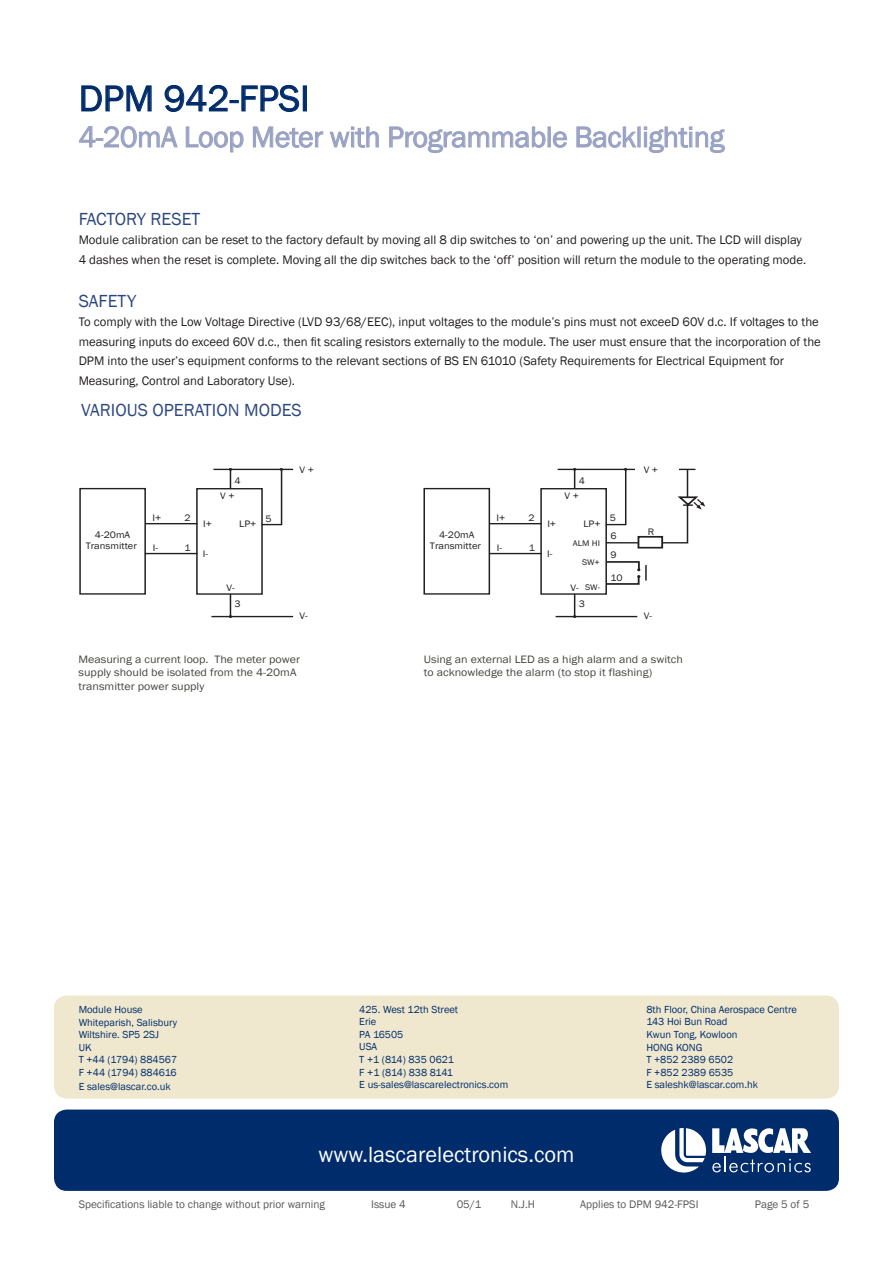
<style>
.page{position:relative;width:893px;height:1263px;background:#fff}
.page>*{position:absolute;margin:0;border:0;box-sizing:border-box;transform-origin:0 0}
.t1{font:37.5px "Franklin Gothic";color:#002c6b}
.t2{font:30px "Franklin Gothic";letter-spacing:-.015em;color:#9aa2c4}
.t3{font:22.5px "Franklin Gothic";color:#fff}
.t4{font:18px "Franklin Gothic";color:#2c477f}
.t5{font:12.75px "Franklin Gothic";color:#231f20}
.t6{font:11.25px "Franklin Gothic";color:#57585a}
.t7{font:11.1px/13.2px "Franklin Gothic";color:#474640;scale:1.09 1}
.t8{font:10.5px "Franklin Gothic";color:#002c6b}
.t9{font:10.5px "Franklin Gothic";letter-spacing:-.03em;color:#002c6b}
.t10{font:9.6px/11.6px "Franklin Gothic";color:#231f20;text-align:center;scale:1.09 1}
.t11{font:8.4px "Franklin Gothic";color:#231f20;scale:1.09 1}
</style>
<div class="page">
<div style="left:54px;top:995px;width:785px;height:103px;background:#efe8cf;border-radius:13px"></div>
<svg style="left:81px;top:85px;width:71px;height:27px"></svg>
<svg style="left:164px;top:85px;width:135px;height:27px"></svg>
<div style="left:303px;top:86px;width:3px;height:25px;border:1px solid #002c6b"></div>
<svg style="left:79px;top:126px;width:99px;height:22px"></svg>
<svg style="left:186px;top:126px;width:58px;height:27px"></svg>
<svg style="left:253px;top:126px;width:71px;height:22px"></svg>
<svg style="left:330px;top:126px;width:49px;height:22px"></svg>
<svg style="left:389px;top:126px;width:157px;height:27px"></svg>
<div style="left:548px;top:127px;width:2px;height:20px;border:1px solid #9aa2c4"></div>
<svg style="left:553px;top:131px;width:14px;height:17px"></svg>
<svg style="left:576px;top:126px;width:60px;height:22px"></svg>
<div style="left:638px;top:127px;width:2px;height:20px;border:1px solid #9aa2c4"></div>
<svg style="left:644px;top:126px;width:81px;height:27px"></svg>
<div style="left:54px;top:1109px;width:785px;height:82px;background:#002c6b;border-radius:13px"></div>
<svg style="left:712px;top:1128px;width:99px;height:44px"></svg>
<svg style="left:661px;top:1128px;width:45px;height:44px"></svg>
<div style="left:196px;top:488px;width:67px;height:107px;border:1px solid #231f20"></div>
<hr style="left:145px;top:523px;width:52px;height:1px;background:#231f20">
<hr style="left:145px;top:553px;width:52px;height:1px;background:#231f20">
<hr style="left:213px;top:469px;width:80px;height:1px;background:#231f20">
<hr style="left:211px;top:616px;width:82px;height:1px;background:#231f20">
<svg style="left:229px;top:468px;width:3px;height:21px"></svg>
<svg style="left:260px;top:468px;width:23px;height:58px"></svg>
<svg style="left:229px;top:594px;width:3px;height:24px"></svg>
<div style="left:79px;top:488px;width:67px;height:107px;border:1px solid #231f20"></div>
<div style="left:540px;top:488px;width:67px;height:107px;border:1px solid #231f20"></div>
<hr style="left:489px;top:523px;width:52px;height:1px;background:#231f20">
<hr style="left:489px;top:553px;width:53px;height:1px;background:#231f20">
<hr style="left:558px;top:469px;width:137px;height:1px;background:#231f20">
<hr style="left:556px;top:616px;width:81px;height:1px;background:#231f20">
<svg style="left:573px;top:468px;width:3px;height:21px"></svg>
<svg style="left:573px;top:594px;width:3px;height:24px"></svg>
<div style="left:423px;top:488px;width:67px;height:107px;border:1px solid #231f20"></div>
<div style="left:638px;top:536px;width:25px;height:12px;border:2px solid #231f20"></div>
<svg style="left:605px;top:560px;width:42px;height:26px"></svg>
<svg style="left:604px;top:468px;width:101px;height:76px"></svg>
<p class="t1" style="left:79px;top:75px;width:232px">DPM 942-FPSI</p>
<p class="t2" style="left:79px;top:118px;width:647px">4-20mA Loop Meter with Programmable Backlighting</p>
<p class="t4" style="left:79px;top:208px;width:123px">FACTORY RESET</p>
<p class="t5" style="left:79px;top:232px;width:725px">Module calibration can be reset to the factory default by moving all 8 dip switches to ‘on’ and powering up the unit. The LCD will display</p>
<p class="t5" style="left:79px;top:252px;width:729px">4 dashes when the reset is complete. Moving all the dip switches back to the ‘off’ position will return the module to the operating mode.</p>
<p class="t4" style="left:79px;top:290px;width:59px">SAFETY</p>
<p class="t5" style="left:79px;top:314px;width:742px">To comply with the Low Voltage Directive (LVD 93/68/EEC), input voltages to the module’s pins must not exceeD 60V d.c. If voltages to the</p>
<p class="t5" style="left:79px;top:334px;width:744px">measuring inputs do exceed 60V d.c., then fit scaling resistors externally to the module. The user must ensure that the incorporation of the</p>
<p class="t5" style="left:79px;top:353px;width:707px">DPM into the user’s equipment conforms to the relevant sections of BS EN 61010 (Safety Requirements for Electrical Equipment for</p>
<p class="t5" style="left:79px;top:373px;width:218px">Measuring, Control and Laboratory Use).</p>
<p class="t4" style="left:81px;top:398px;width:222px">VARIOUS OPERATION MODES</p>
<p class="t10" style="left:86px;top:529px;width:48px">4-20mA<br>Transmitter</p>
<p class="t10" style="left:152px;top:513px;width:10px">I+</p>
<p class="t10" style="left:153px;top:542px;width:6px">I-</p>
<p class="t10" style="left:184px;top:513px;width:7px">2</p>
<p class="t10" style="left:185px;top:542px;width:7px">1</p>
<p class="t10" style="left:234px;top:476px;width:7px">4</p>
<p class="t10" style="left:220px;top:490px;width:15px">V +</p>
<p class="t10" style="left:203px;top:518px;width:10px">I+</p>
<p class="t10" style="left:239px;top:518px;width:17px">LP+</p>
<p class="t10" style="left:203px;top:549px;width:6px">I-</p>
<p class="t10" style="left:266px;top:513px;width:7px">5</p>
<p class="t10" style="left:226px;top:582px;width:9px">V-</p>
<p class="t10" style="left:235px;top:598px;width:7px">3</p>
<p class="t10" style="left:299px;top:464px;width:15px">V +</p>
<p class="t10" style="left:299px;top:610px;width:9px">V-</p>
<p class="t10" style="left:430px;top:529px;width:48px">4-20mA<br>Transmitter</p>
<p class="t10" style="left:497px;top:513px;width:10px">I+</p>
<p class="t10" style="left:497px;top:542px;width:6px">I-</p>
<p class="t10" style="left:529px;top:513px;width:7px">2</p>
<p class="t10" style="left:529px;top:542px;width:7px">1</p>
<p class="t10" style="left:579px;top:476px;width:7px">4</p>
<p class="t10" style="left:564px;top:490px;width:15px">V +</p>
<p class="t10" style="left:547px;top:518px;width:10px">I+</p>
<p class="t10" style="left:583px;top:518px;width:17px">LP+</p>
<p class="t10" style="left:547px;top:549px;width:6px">I-</p>
<p class="t11" style="left:573px;top:538px;width:26px">ALM HI</p>
<p class="t11" style="left:582px;top:557px;width:18px">SW+</p>
<p class="t11" style="left:585px;top:582px;width:15px">SW-</p>
<p class="t10" style="left:571px;top:582px;width:9px">V-</p>
<p class="t10" style="left:579px;top:598px;width:7px">3</p>
<p class="t10" style="left:610px;top:513px;width:7px">5</p>
<p class="t10" style="left:610px;top:527px;width:7px;line-height:19px;text-align:left">6<br>9</p>
<p class="t10" style="left:610px;top:572px;width:13px">10</p>
<p class="t10" style="left:644px;top:464px;width:15px">V +</p>
<p class="t10" style="left:648px;top:526px;width:7px">R</p>
<p class="t10" style="left:644px;top:610px;width:9px">V-</p>
<p class="t7" style="left:79px;top:653px;width:205px">Measuring a current loop. The meter power supply should be isolated from the 4-20mA transmitter power supply</p>
<p class="t7" style="left:424px;top:653px;width:239px">Using an external LED as a high alarm and a switch to acknowledge the alarm (to stop it flashing)</p>
<p class="t8" style="left:79px;top:1003px;width:66px">Module House</p>
<p class="t8" style="left:79px;top:1015px;width:100px">Whiteparish, Salisbury</p>
<p class="t8" style="left:79px;top:1028px;width:82px">Wiltshire. SP5 2SJ</p>
<p class="t8" style="left:79px;top:1041px;width:14px">UK</p>
<p class="t8" style="left:79px;top:1053px;width:100px">T +44 (1794) 884567</p>
<p class="t8" style="left:79px;top:1066px;width:100px">F +44 (1794) 884616</p>
<p class="t8" style="left:79px;top:1080px;width:94px">E sales@lascar.co.uk</p>
<p class="t8" style="left:359px;top:1002px;width:100px">425. West 12th Street</p>
<p class="t8" style="left:359px;top:1015px;width:19px">Erie</p>
<p class="t8" style="left:359px;top:1028px;width:46px">PA 16505</p>
<p class="t8" style="left:359px;top:1040px;width:19px">USA</p>
<p class="t8" style="left:359px;top:1053px;width:96px">T +1 (814) 835 0621</p>
<p class="t9" style="left:359px;top:1065px;width:95px">F +1 (814) 838 8141</p>
<p class="t8" style="left:359px;top:1078px;width:150px">E us-sales@lascarelectronics.com</p>
<p class="t3" style="left:318px;top:1140px;width:258px">www.lascarelectronics.com</p>
<p class="t8" style="left:646px;top:1003px;width:152px">8th Floor, China Aerospace Centre</p>
<p class="t8" style="left:646px;top:1015px;width:83px">143 Hoi Bun Road</p>
<p class="t8" style="left:646px;top:1028px;width:93px">Kwun Tong, Kowloon</p>
<p class="t8" style="left:646px;top:1040px;width:58px">HONG KONG</p>
<p class="t8" style="left:646px;top:1053px;width:88px">T +852 2389 6502</p>
<p class="t8" style="left:646px;top:1066px;width:89px">F +852 2389 6535</p>
<p class="t8" style="left:646px;top:1078px;width:113px">E saleshk@lascar.com.hk</p>
<p class="t6" style="left:79px;top:1197px;width:248px">Specifications liable to change without prior warning</p>
<p class="t6" style="left:371px;top:1197px;width:36px">Issue 4</p>
<p class="t6" style="left:457px;top:1197px;width:26px">05/1</p>
<p class="t6" style="left:511px;top:1197px;width:26px">N.J.H</p>
<p class="t6" style="left:580px;top:1197px;width:120px">Applies to DPM 942-FPSI</p>
<p class="t6" style="left:755px;top:1197px;width:56px">Page 5 of 5</p>
</div>
